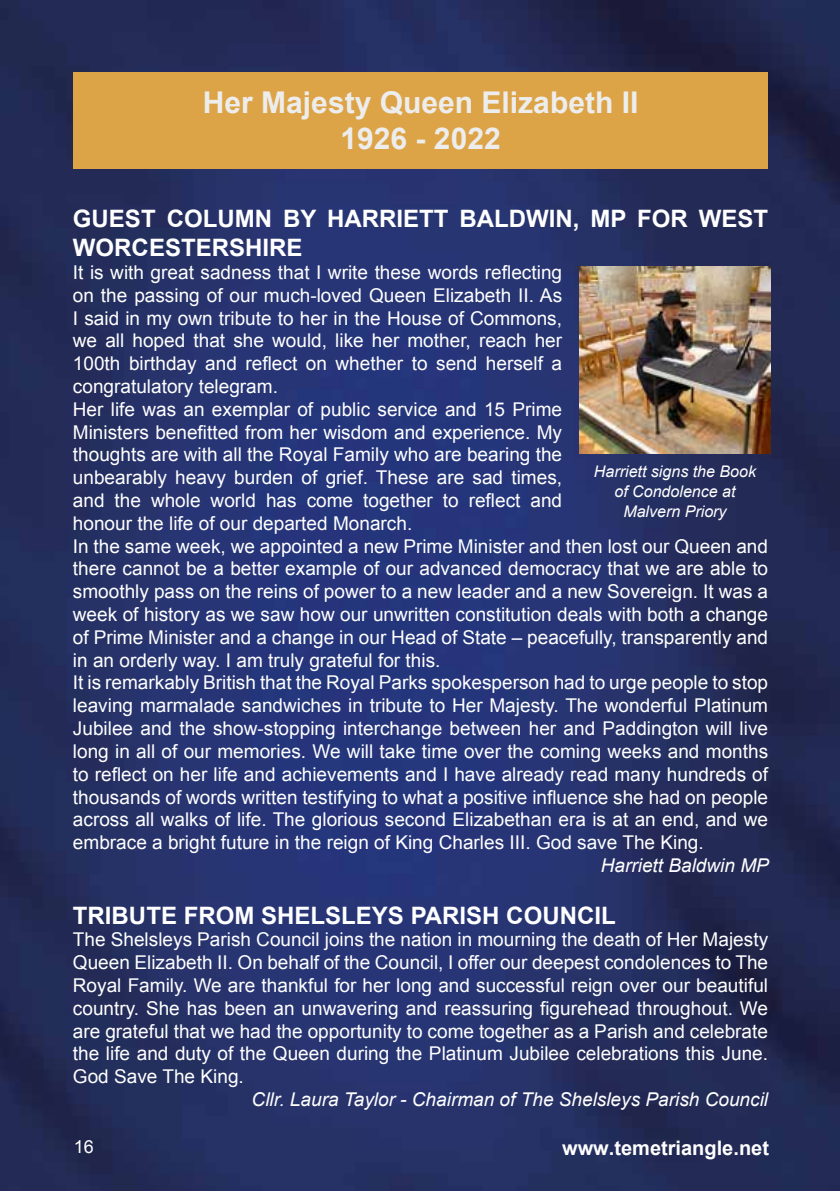
<style>
.page{position:relative;width:840px;height:1191px;background:#fff}
.page>*{position:absolute;margin:0;border:0;box-sizing:border-box;transform-origin:0 0}
.t1{font:700 30px/36px "Arial";color:#ededed;text-align:center}
.t2{font:700 24px/28.8px "Arial";color:#fff}
.t3{font:700 20px "Arial";color:#fff}
.t4{font:19px/22.8px "Arial";color:#fff}
.t5{font:italic 19px "Arial";color:#fff}
.t6{font:18px "Arial";color:#fff}
.t7{font:italic 16px/20px "Arial";color:#fff;text-align:center}
</style>
<div class="page">
<img style="left:0;top:0;width:839px;height:1191px">
<div style="left:73px;top:72px;width:694px;height:96px;background:#dda447"></div>
<img style="left:579px;top:266px;width:191px;height:188px">
<h1 class="t1" style="left:203px;top:86px;width:437px">Her Majesty Queen Elizabeth II<br>1926 - 2022</h1>
<p class="t2" style="left:73px;top:205px;width:696px">GUEST COLUMN BY HARRIETT BALDWIN, MP FOR WEST<br>WORCESTERSHIRE</p>
<p class="t4" style="left:73px;top:261px;width:696px">It is with great sadness that I write these words reflecting<br>on the passing of our much-loved Queen Elizabeth II. As<br>I said in my own tribute to her in the House of Commons,<br>we all hoped that she would, like her mother, reach her<br>100th birthday and reflect on whether to send herself a<br>congratulatory telegram.<br>Her life was an exemplar of public service and 15 Prime<br>Ministers benefitted from her wisdom and experience. My<br>thoughts are with all the Royal Family who are bearing the<br>unbearably heavy burden of grief. These are sad times,<br>and the whole world has come together to reflect and<br>honour the life of our departed Monarch.<br>In the same week, we appointed a new Prime Minister and then lost our Queen and there cannot be a better example of our advanced democracy that we are able to smoothly pass on the reins of power to a new leader and a new Sovereign. It was a week of history as we saw how our unwritten constitution deals with both a change of Prime Minister and a change in our Head of State – peacefully, transparently and in an orderly way. I am truly grateful for this.<br>It is remarkably British that the Royal Parks spokesperson had to urge people to stop leaving marmalade sandwiches in tribute to Her Majesty. The wonderful Platinum Jubilee and the show-stopping interchange between her and Paddington will live long in all of our memories. We will take time over the coming weeks and months to reflect on her life and achievements and I have already read many hundreds of thousands of words written testifying to what a positive influence she had on people across all walks of life. The glorious second Elizabethan era is at an end, and we embrace a bright future in the reign of King Charles III. God save The King.</p>
<p class="t5" style="left:600px;top:853px;width:169px">Harriett Baldwin MP</p>
<p class="t2" style="left:73px;top:901px;width:544px">TRIBUTE FROM SHELSLEYS PARISH COUNCIL</p>
<p class="t4" style="left:73px;top:928px;width:696px;text-align:justify">The Shelsleys Parish Council joins the nation in mourning the death of Her Majesty Queen Elizabeth II. On behalf of the Council, I offer our deepest condolences to The Royal Family. We are thankful for her long and successful reign over our beautiful country. She has been an unwavering and reassuring figurehead throughout. We are grateful that we had the opportunity to come together as a Parish and celebrate the life and duty of the Queen during the Platinum Jubilee celebrations this June.<br>God Save The King.</p>
<p class="t5" style="left:251px;top:1087px;width:517px">Cllr. Laura Taylor - Chairman of The Shelsleys Parish Council</p>
<p class="t7" style="left:593px;top:461px;width:163px">Harriett signs the Book of Condolence at<br>Malvern Priory</p>
<p class="t6" style="left:74px;top:1135px;width:22px">16</p>
<p class="t3" style="left:561px;top:1134px;width:208px">www.temetriangle.net</p>
</div>
